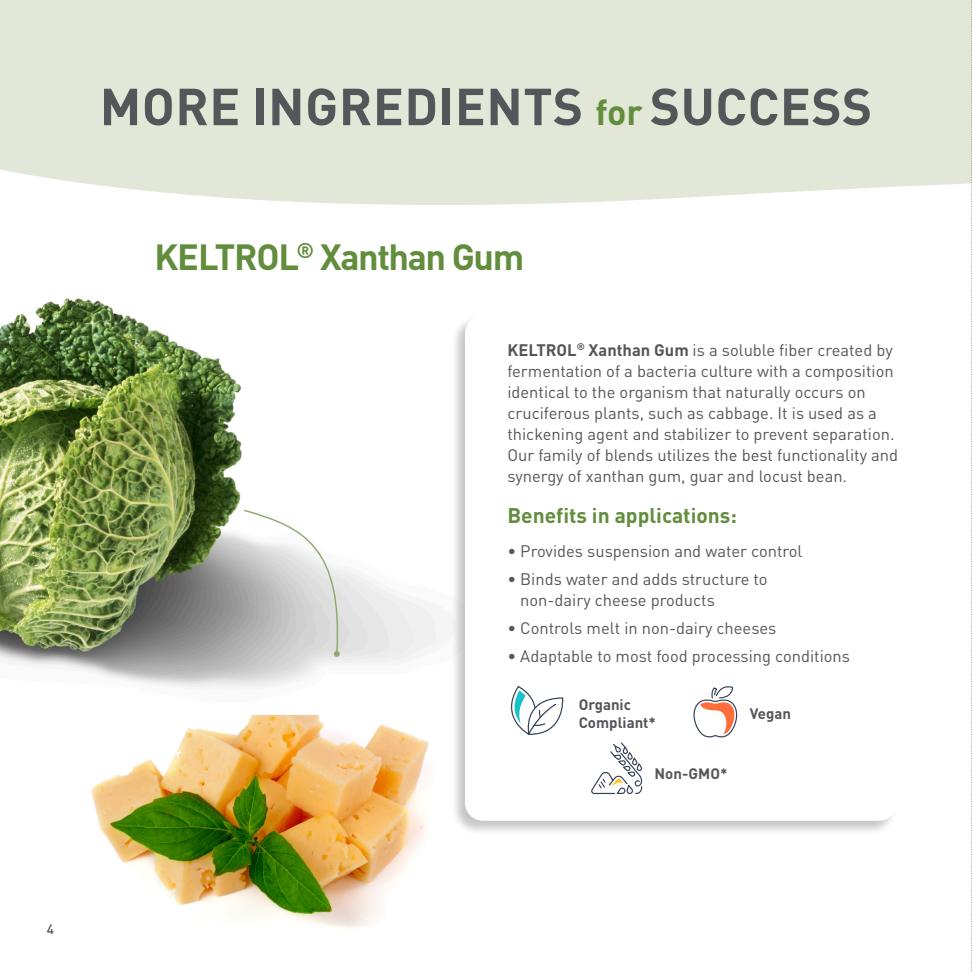
<style>
.page{position:relative;width:972px;height:972px;background:#fff}
.page>*{position:absolute;margin:0;border:0;box-sizing:border-box;transform-origin:0 0}
.t1{font:700 51.3px "DIN Pro";letter-spacing:.01em;color:#54565a}
.t2{font:700 36px "DIN Pro";letter-spacing:-.04em;color:#628d3c}
.t3{font:700 21px "DIN Pro";color:#628d3c}
.t4{font:16.5px/21px "DIN Pro";color:#54565a}
.t5{font:700 15px "DIN Pro";color:#54565a}
.t6{font:500 13.5px "DIN Pro";color:#54565a}
.s1{font-size:35.7px;color:#628d3c}
.s2{font-weight:700}
</style>
<div class="page">
<img style="left:91px;top:715px;width:338px;height:213px">
<img style="left:0;top:298px;width:440px;height:390px">
<div style="left:0;top:0;width:971px;height:205px;background:#e2e7d7"></div>
<svg style="left:971px;top:0;width:1px;height:972px"></svg>
<svg style="left:242px;top:509px;width:101px;height:148px"></svg>
<div style="left:450px;top:314px;width:448px;height:521px;background:#231f20;opacity:.25"></div>
<div style="left:465px;top:315px;width:432px;height:506px;background:#fff;border-radius:18px"></div>
<svg style="left:591px;top:742px;width:51px;height:52px"></svg>
<svg style="left:693px;top:686px;width:44px;height:51px"></svg>
<svg style="left:511px;top:686px;width:52px;height:49px"></svg>
<p class="t1" style="left:100px;top:67px;width:774px">MORE INGREDIENTS <span class="s1">for</span> SUCCESS</p>
<p class="t2" style="left:154px;top:228px;width:371px">KELTROL<sup>®</sup> Xanthan Gum</p>
<p class="t4" style="left:507px;top:339px;width:392px"><span class="s2">KELTROL</span><sup>®</sup> <span class="s2">Xanthan Gum</span> is a soluble fiber created by fermentation of a bacteria culture with a composition identical to the organism that naturally occurs on cruciferous plants, such as cabbage. It is used as a thickening agent and stabilizer to prevent separation.<br>Our family of blends utilizes the best functionality and synergy of xanthan gum, guar and locust bean.</p>
<p class="t3" style="left:507px;top:499px;width:231px">Benefits in applications:</p>
<p class="t4" style="left:507px;top:540px;width:297px">• Provides suspension and water control</p>
<p class="t4" style="left:520px;top:568px;width:249px;text-indent:-13px">• Binds water and adds structure to non-dairy cheese products</p>
<p class="t4" style="left:507px;top:617px;width:271px">• Controls melt in non-dairy cheeses</p>
<p class="t4" style="left:507px;top:645px;width:344px">• Adaptable to most food processing conditions</p>
<p class="t5" style="left:579px;top:693px;width:54px">Organic</p>
<p class="t5" style="left:579px;top:711px;width:79px">Compliant*</p>
<p class="t5" style="left:655px;top:762px;width:74px">Non-GMO*</p>
<p class="t5" style="left:750px;top:702px;width:43px">Vegan</p>
<p class="t6" style="left:47px;top:919px;width:9px">4</p>
</div>
